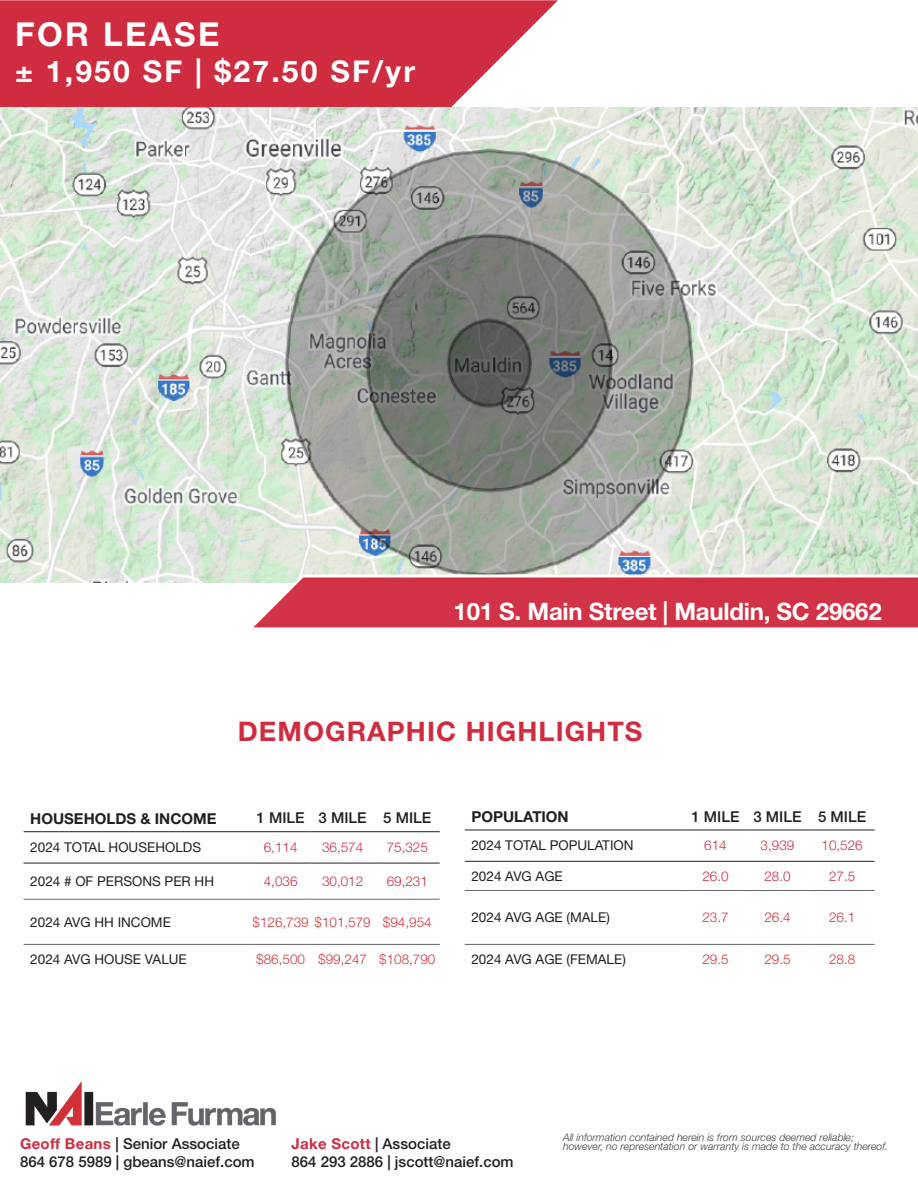
<style>
.page{position:relative;width:918px;height:1188px;background:#fff}
.page>*{position:absolute;margin:0;border:0;box-sizing:border-box;transform-origin:0 0}
.t1{font:700 33px "Helvetica Neue LT Std";letter-spacing:.075em;color:#fff}
.t2{font:700 30px "Helvetica Neue LT Std";letter-spacing:.075em;color:#fff}
.t3{font:700 27px "Helvetica Neue LT Std";letter-spacing:.04em;color:#d02c40}
.t4{font:700 24px "Helvetica Neue LT Std";letter-spacing:-.01em;color:#fff}
.t5{font:500 15px "Helvetica Neue LT Std";color:#231f20}
.t6{font:700 15px "Helvetica Neue LT Std";color:#231f20}
.t7{font:13.5px "Helvetica Neue LT Std";color:#231f20}
.t8{font:300 13.5px "Helvetica Neue LT Std";color:#d23439}
.t9{font:300 13.5px "Helvetica Neue LT Std";color:#d02c40}
.t10{font:italic 300 10.5px/9px "Helvetica Neue LT Std";color:#3e3e3f}
.s1{font-weight:700;color:#d02c40}
</style>
<div class="page">
<svg style="left:0;top:0;width:558px;height:107px;background:#d44052"></svg>
<img style="left:25px;top:1081px;width:251px;height:45px">
<img style="left:0;top:107px;width:918px;height:475px">
<svg style="left:244px;top:573px;width:674px;height:55px;background:#d54c5c"></svg>
<hr style="left:465px;top:830px;width:221px;height:1px;background:#231f20">
<hr style="left:686px;top:830px;width:59px;height:1px;background:#231f20">
<hr style="left:745px;top:830px;width:65px;height:1px;background:#231f20">
<hr style="left:810px;top:830px;width:65px;height:1px;background:#231f20">
<hr style="left:465px;top:861px;width:221px;height:1px;background:#231f20">
<hr style="left:686px;top:861px;width:59px;height:1px;background:#231f20">
<hr style="left:745px;top:861px;width:65px;height:1px;background:#231f20">
<hr style="left:810px;top:861px;width:65px;height:1px;background:#231f20">
<hr style="left:465px;top:890px;width:221px;height:1px;background:#62656a">
<hr style="left:686px;top:890px;width:59px;height:1px;background:#62656a">
<hr style="left:745px;top:890px;width:65px;height:1px;background:#62656a">
<hr style="left:810px;top:890px;width:65px;height:1px;background:#62656a">
<hr style="left:465px;top:944px;width:221px;height:1px;background:#62656a">
<hr style="left:686px;top:944px;width:59px;height:1px;background:#62656a">
<hr style="left:745px;top:944px;width:65px;height:1px;background:#62656a">
<hr style="left:810px;top:944px;width:65px;height:1px;background:#62656a">
<hr style="left:24px;top:831px;width:227px;height:1px;background:#231f20">
<hr style="left:251px;top:831px;width:59px;height:1px;background:#231f20">
<hr style="left:310px;top:831px;width:65px;height:1px;background:#231f20">
<hr style="left:375px;top:831px;width:65px;height:1px;background:#231f20">
<hr style="left:24px;top:863px;width:227px;height:1px;background:#231f20">
<hr style="left:251px;top:863px;width:59px;height:1px;background:#231f20">
<hr style="left:310px;top:863px;width:65px;height:1px;background:#231f20">
<hr style="left:375px;top:863px;width:65px;height:1px;background:#231f20">
<hr style="left:24px;top:899px;width:227px;height:1px;background:#62656a">
<hr style="left:251px;top:899px;width:59px;height:1px;background:#62656a">
<hr style="left:310px;top:899px;width:65px;height:1px;background:#62656a">
<hr style="left:375px;top:899px;width:65px;height:1px;background:#62656a">
<hr style="left:24px;top:944px;width:227px;height:1px;background:#62656a">
<hr style="left:251px;top:944px;width:59px;height:1px;background:#62656a">
<hr style="left:310px;top:944px;width:65px;height:1px;background:#62656a">
<hr style="left:375px;top:944px;width:65px;height:1px;background:#62656a">
<p class="t1" style="left:15px;top:14px;width:206px">FOR LEASE</p>
<p class="t2" style="left:15px;top:53px;width:402px">± 1,950 SF | $27.50 SF/yr</p>
<p class="t4" style="left:454px;top:596px;width:430px">101 S. Main Street | Mauldin, SC 29662</p>
<p class="t3" style="left:238px;top:715px;width:406px">DEMOGRAPHIC HIGHLIGHTS</p>
<p class="t6" style="left:30px;top:809px;width:188px">HOUSEHOLDS &amp; INCOME</p>
<p class="t5" style="left:257px;top:809px;width:50px">1 MILE</p>
<p class="t5" style="left:319px;top:809px;width:50px">3 MILE</p>
<p class="t5" style="left:383px;top:809px;width:50px">5 MILE</p>
<p class="t7" style="left:30px;top:839px;width:172px">2024 TOTAL HOUSEHOLDS</p>
<p class="t9" style="left:264px;top:839px;width:35px">6,114</p>
<p class="t9" style="left:322px;top:839px;width:43px">36,574</p>
<p class="t9" style="left:387px;top:839px;width:43px">75,325</p>
<p class="t7" style="left:30px;top:873px;width:185px">2024 # OF PERSONS PER HH</p>
<p class="t9" style="left:264px;top:873px;width:35px">4,036</p>
<p class="t9" style="left:322px;top:873px;width:43px">30,012</p>
<p class="t9" style="left:387px;top:873px;width:43px">69,231</p>
<p class="t7" style="left:30px;top:914px;width:142px">2024 AVG HH INCOME</p>
<p class="t8" style="left:252px;top:914px;width:120px">$126,739 $101,579</p>
<p class="t8" style="left:383px;top:914px;width:50px">$94,954</p>
<p class="t7" style="left:30px;top:951px;width:158px">2024 AVG HOUSE VALUE</p>
<p class="t8" style="left:256px;top:951px;width:50px">$86,500</p>
<p class="t8" style="left:318px;top:951px;width:50px">$99,247</p>
<p class="t8" style="left:379px;top:951px;width:58px">$108,790</p>
<p class="t6" style="left:471px;top:807px;width:99px">POPULATION</p>
<p class="t5" style="left:691px;top:807px;width:50px">1 MILE</p>
<p class="t5" style="left:753px;top:807px;width:50px">3 MILE</p>
<p class="t5" style="left:818px;top:807px;width:50px">5 MILE</p>
<p class="t7" style="left:471px;top:838px;width:164px">2024 TOTAL POPULATION</p>
<p class="t9" style="left:704px;top:837px;width:24px">614</p>
<p class="t9" style="left:761px;top:837px;width:35px">3,939</p>
<p class="t9" style="left:822px;top:837px;width:43px">10,526</p>
<p class="t7" style="left:471px;top:868px;width:93px">2024 AVG AGE</p>
<p class="t9" style="left:702px;top:868px;width:28px">26.0</p>
<p class="t9" style="left:764px;top:868px;width:28px">28.0</p>
<p class="t9" style="left:829px;top:868px;width:28px">27.5</p>
<p class="t7" style="left:471px;top:909px;width:140px">2024 AVG AGE (MALE)</p>
<p class="t8" style="left:702px;top:909px;width:28px">23.7</p>
<p class="t8" style="left:764px;top:909px;width:28px">26.4</p>
<p class="t8" style="left:829px;top:909px;width:28px">26.1</p>
<p class="t7" style="left:471px;top:951px;width:156px">2024 AVG AGE (FEMALE)</p>
<p class="t8" style="left:702px;top:951px;width:28px">29.5</p>
<p class="t8" style="left:764px;top:951px;width:28px">29.5</p>
<p class="t8" style="left:829px;top:951px;width:28px">28.8</p>
<p class="t5" style="left:20px;top:1135px;width:221px"><span class="s1">Geoff Beans</span> | Senior Associate</p>
<p class="t5" style="left:20px;top:1153px;width:236px">864 678 5989 | gbeans@naief.com</p>
<p class="t5" style="left:292px;top:1135px;width:161px"><span class="s1">Jake Scott</span> | Associate</p>
<p class="t5" style="left:292px;top:1153px;width:224px">864 293 2886 | jscott@naief.com</p>
<p class="t10" style="left:563px;top:1133px;width:327px">All information contained herein is from sources deemed reliable; however, no representation or warranty is made to the accuracy thereof.</p>
</div>
